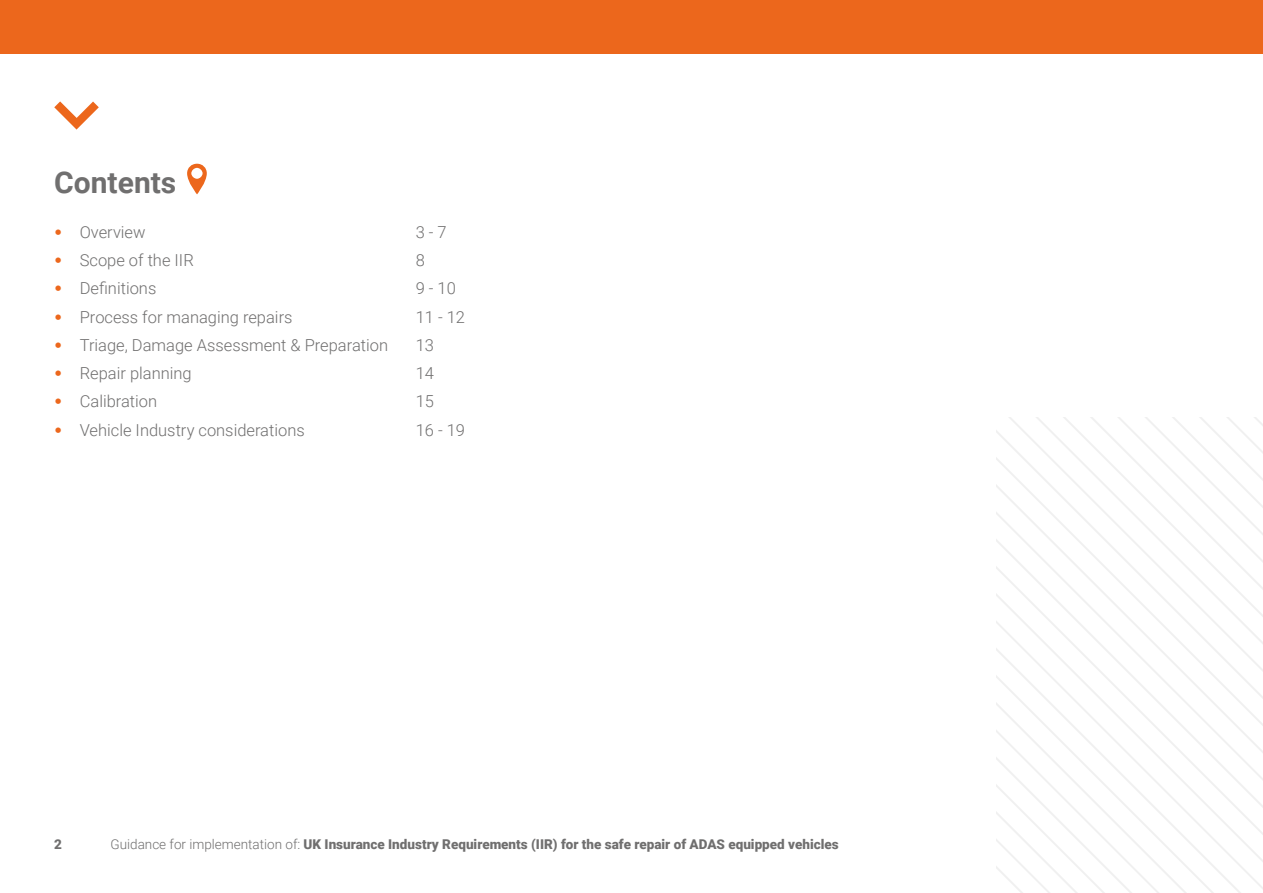
<style>
.page{position:relative;width:1263px;height:893px;background:#fff}
.page>*{position:absolute;margin:0;border:0;box-sizing:border-box;transform-origin:0 0}
.t1{font:700 30px "Roboto";color:#706f6f}
.t2{font:300 16.5px "Roboto";color:#706f6f}
.t3{font:900 13.5px "Roboto";color:#706f6f}
.s1{font-family:"Arial";font-weight:900;color:#ec671c}
.s2{font-weight:300}
</style>
<div class="page">
<div style="left:0;top:0;width:1263px;height:54px;background:#ec671c"></div>
<svg style="left:54px;top:101px;width:45px;height:29px"></svg>
<svg style="left:996px;top:417px;width:267px;height:476px"></svg>
<svg style="left:187px;top:164px;width:20px;height:30px"></svg>
<h1 class="t1" style="left:54px;top:161px;width:124px">Contents</h1>
<p class="t2" style="left:54px;top:220px;width:93px"><span class="s1">•</span> Overview</p>
<p class="t2" style="left:416px;top:220px;width:33px">3 - 7</p>
<p class="t2" style="left:54px;top:248px;width:141px"><span class="s1">•</span> Scope of the IIR</p>
<p class="t2" style="left:416px;top:248px;width:11px">8</p>
<p class="t2" style="left:54px;top:277px;width:104px"><span class="s1">•</span> Definitions</p>
<p class="t2" style="left:416px;top:277px;width:42px">9-10</p>
<p class="t2" style="left:54px;top:305px;width:240px"><span class="s1">•</span> Process for managing repairs</p>
<p class="t2" style="left:416px;top:305px;width:51px">11 - 12</p>
<p class="t2" style="left:54px;top:333px;width:335px"><span class="s1">•</span> Triage, Damage Assessment &amp; Preparation</p>
<p class="t2" style="left:416px;top:333px;width:20px">13</p>
<p class="t2" style="left:54px;top:362px;width:139px"><span class="s1">•</span> Repair planning</p>
<p class="t2" style="left:416px;top:362px;width:20px">14</p>
<p class="t2" style="left:54px;top:390px;width:104px"><span class="s1">•</span> Calibration</p>
<p class="t2" style="left:416px;top:390px;width:20px">15</p>
<p class="t2" style="left:54px;top:418px;width:252px"><span class="s1">•</span> Vehicle Industry considerations</p>
<p class="t2" style="left:416px;top:418px;width:51px">16 - 19</p>
<p class="t3" style="left:54px;top:835px;width:9px">2</p>
<p class="t3" style="left:111px;top:835px;width:730px"><span class="s2">Guidance for implementation of:</span> UK Insurance Industry Requirements (IIR) for the safe repair of ADAS equipped vehicles</p>
</div>
